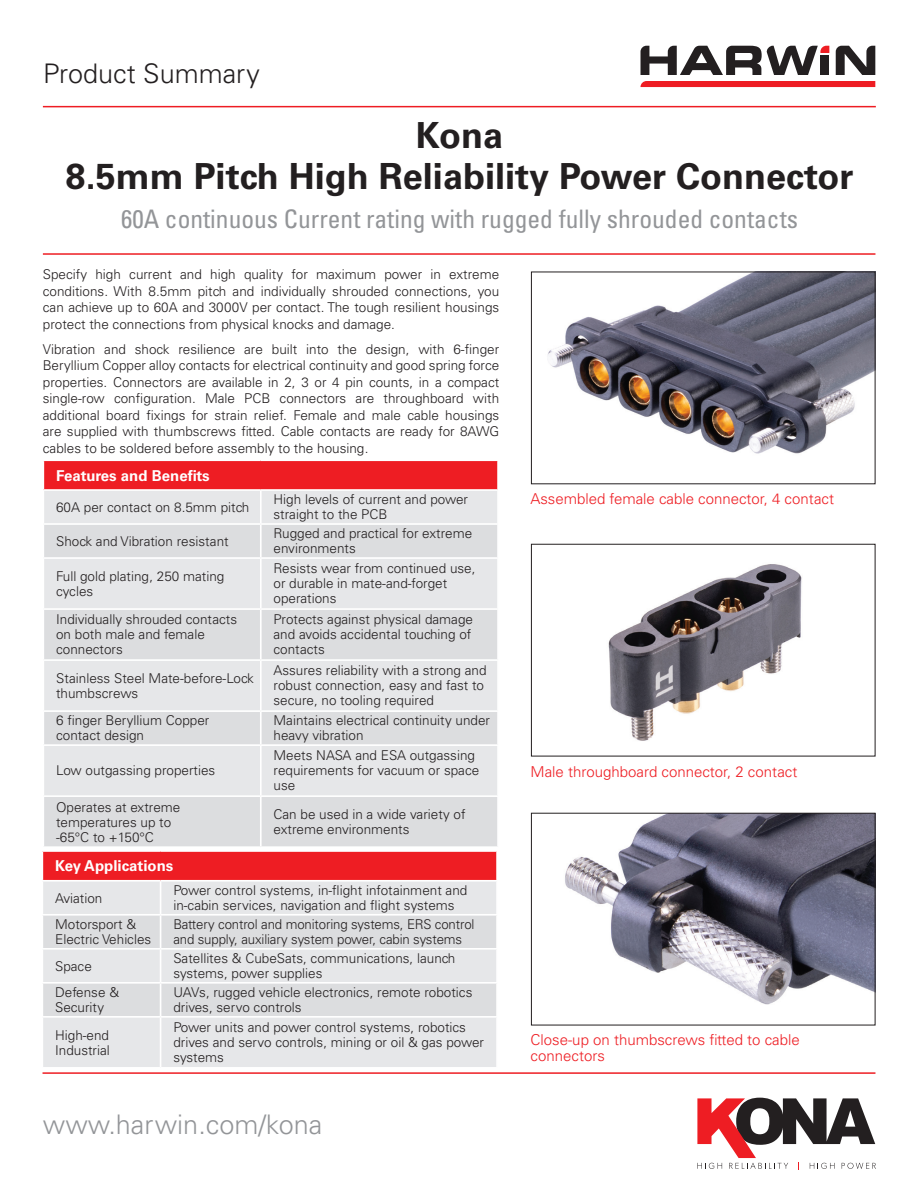
<style>
.page{position:relative;width:918px;height:1188px;background:#fff}
.page>*{position:absolute;margin:0;border:0;box-sizing:border-box;transform-origin:0 0}
.t1{font:700 36px/40.5px "Univers LT Std";color:#231f20;text-align:center}
.t2{font:300 27px "Univers LT Std";color:#939598}
.t3{font:300 27px "Univers LT Std";color:#231f20}
.t4{font:condensed 25.5px "Univers LT Std";color:#939598}
.t5{font:300 15px/16.5px "Univers LT Std";color:#ee1d23}
.t6{font:700 15px "Univers LT Std";color:#fff}
.t7{font:300 13.5px/15px "Univers LT Std";color:#231f20}
</style>
<div class="page">
<img style="left:548px;top:274px;width:325px;height:180px">
<div style="left:531px;top:272px;width:344px;height:212px;border:1px solid #231f20"></div>
<img style="left:608px;top:564px;width:194px;height:177px">
<div style="left:531px;top:544px;width:344px;height:212px;border:1px solid #231f20"></div>
<img style="left:565px;top:815px;width:308px;height:190px">
<div style="left:531px;top:813px;width:344px;height:212px;border:1px solid #231f20"></div>
<div style="left:42px;top:851px;width:455px;height:30px;background:#ee1d23"></div>
<div style="left:43px;top:882px;width:453px;height:185px;background:#e6e7e9"></div>
<svg style="left:43px;top:916px;width:453px;height:100px;fill:#dcdddf"></svg>
<hr style="left:42px;top:850px;width:119px;height:2px;background:#fff">
<svg style="left:42px;top:852px;width:1px;height:28px"></svg>
<hr style="left:161px;top:850px;width:337px;height:2px;background:#fff">
<hr style="left:496px;top:852px;width:2px;height:28px;background:#fff">
<hr style="left:42px;top:880px;width:119px;height:2px;background:#fff">
<hr style="left:161px;top:880px;width:337px;height:2px;background:#fff">
<hr style="left:160px;top:882px;width:1px;height:32px;background:#fff">
<hr style="left:42px;top:914px;width:119px;height:2px;background:#fff">
<hr style="left:161px;top:914px;width:337px;height:2px;background:#fff">
<hr style="left:160px;top:916px;width:1px;height:32px;background:#fff">
<hr style="left:42px;top:948px;width:119px;height:2px;background:#fff">
<hr style="left:161px;top:948px;width:337px;height:2px;background:#fff">
<hr style="left:160px;top:950px;width:1px;height:32px;background:#fff">
<hr style="left:42px;top:982px;width:119px;height:2px;background:#fff">
<hr style="left:161px;top:982px;width:337px;height:2px;background:#fff">
<hr style="left:160px;top:984px;width:1px;height:32px;background:#fff">
<hr style="left:42px;top:1016px;width:119px;height:2px;background:#fff">
<hr style="left:161px;top:1016px;width:337px;height:2px;background:#fff">
<hr style="left:160px;top:1018px;width:1px;height:49px;background:#fff">
<div style="left:43px;top:460px;width:455px;height:30px;background:#ee1d23"></div>
<div style="left:44px;top:491px;width:453px;height:32px;background:#e6e7e9"></div>
<svg style="left:44px;top:525px;width:453px;height:321px;fill:#dcdddf"></svg>
<hr style="left:43px;top:459px;width:218px;height:2px;background:#fff">
<svg style="left:43px;top:461px;width:1px;height:28px"></svg>
<hr style="left:261px;top:459px;width:238px;height:2px;background:#fff">
<hr style="left:497px;top:461px;width:2px;height:28px;background:#fff">
<hr style="left:43px;top:489px;width:218px;height:2px;background:#fff">
<hr style="left:261px;top:489px;width:238px;height:2px;background:#fff">
<hr style="left:260px;top:491px;width:2px;height:32px;background:#fff">
<hr style="left:260px;top:525px;width:2px;height:32px;background:#fff">
<hr style="left:43px;top:557px;width:218px;height:2px;background:#fff">
<hr style="left:261px;top:557px;width:238px;height:2px;background:#fff">
<hr style="left:260px;top:559px;width:2px;height:49px;background:#fff">
<hr style="left:43px;top:608px;width:218px;height:2px;background:#fff">
<hr style="left:261px;top:608px;width:238px;height:2px;background:#fff">
<hr style="left:260px;top:610px;width:2px;height:49px;background:#fff">
<hr style="left:43px;top:659px;width:218px;height:2px;background:#fff">
<hr style="left:261px;top:659px;width:238px;height:2px;background:#fff">
<hr style="left:260px;top:661px;width:2px;height:49px;background:#fff">
<hr style="left:43px;top:710px;width:218px;height:2px;background:#fff">
<hr style="left:261px;top:710px;width:238px;height:2px;background:#fff">
<hr style="left:260px;top:712px;width:2px;height:32px;background:#fff">
<hr style="left:43px;top:744px;width:218px;height:2px;background:#fff">
<hr style="left:261px;top:744px;width:238px;height:2px;background:#fff">
<hr style="left:260px;top:746px;width:2px;height:49px;background:#fff">
<hr style="left:43px;top:795px;width:218px;height:2px;background:#fff">
<hr style="left:261px;top:795px;width:238px;height:2px;background:#fff">
<hr style="left:260px;top:797px;width:2px;height:49px;background:#fff">
<hr style="left:43px;top:1072px;width:832px;height:2px;background:#ee1d23">
<hr style="left:43px;top:253px;width:832px;height:2px;background:#ee1d23">
<svg style="left:641px;top:81px;width:234px;height:6px"></svg>
<svg style="left:836px;top:46px;width:39px;height:29px"></svg>
<svg style="left:641px;top:46px;width:188px;height:29px"></svg>
<div style="left:820px;top:55px;width:9px;height:20px;background:#231f20"></div>
<hr style="left:43px;top:106px;width:833px;height:1px;background:#ee1d23">
<svg style="left:697px;top:1098px;width:179px;height:72px"></svg>
<h2 class="t3" style="left:43px;top:57px;width:218px">Product Summary</h2>
<h1 class="t1" style="left:66px;top:116px;width:789px">Kona<br>8.5mm Pitch High Reliability Power Connector</h1>
<h3 class="t4" style="left:121px;top:203px;width:679px">60A continuous Current rating with rugged fully shrouded contacts</h3>
<p class="t7" style="left:43px;top:266px;width:458px;line-height:16.5px;text-align:justify">Specify high current and high quality for maximum power in extreme conditions. With 8.5mm pitch and individually shrouded connections, you can achieve up to 60A and 3000V per contact. The tough resilient housings protect the connections from physical knocks and damage.</p>
<p class="t7" style="left:43px;top:341px;width:458px;line-height:16.5px;text-align:justify">Vibration and shock resilience are built into the design, with 6-finger Beryllium Copper alloy contacts for electrical continuity and good spring force properties. Connectors are available in 2, 3 or 4 pin counts, in a compact single-row configuration. Male PCB connectors are throughboard with additional board fixings for strain relief. Female and male cable housings are supplied with thumbscrews fitted. Cable contacts are ready for 8AWG cables to be soldered before assembly to the housing.</p>
<p class="t6" style="left:56px;top:466px;width:155px">Features and Benefits</p>
<p class="t7" style="left:56px;top:500px;width:195px">60A per contact on 8.5mm pitch</p>
<p class="t7" style="left:274px;top:492px;width:196px">High levels of current and power straight to the PCB</p>
<p class="t7" style="left:56px;top:534px;width:174px">Shock and Vibration resistant</p>
<p class="t7" style="left:274px;top:526px;width:200px">Rugged and practical for extreme environments</p>
<p class="t7" style="left:56px;top:569px;width:170px">Full gold plating, 250 mating cycles</p>
<p class="t7" style="left:274px;top:561px;width:204px">Resists wear from continued use, or durable in mate-and-forget operations</p>
<p class="t7" style="left:56px;top:612px;width:183px">Individually shrouded contacts on both male and female connectors</p>
<p class="t7" style="left:274px;top:612px;width:201px;text-align:justify">Protects against physical damage and avoids accidental touching of contacts</p>
<p class="t7" style="left:56px;top:671px;width:199px">Stainless Steel Mate-before-Lock thumbscrews</p>
<p class="t7" style="left:274px;top:663px;width:215px">Assures reliability with a strong and robust connection, easy and fast to secure, no tooling required</p>
<p class="t7" style="left:56px;top:713px;width:155px">6 finger Beryllium Copper contact design</p>
<p class="t7" style="left:274px;top:713px;width:218px">Maintains electrical continuity under heavy vibration</p>
<p class="t7" style="left:56px;top:763px;width:161px">Low outgassing properties</p>
<p class="t7" style="left:274px;top:748px;width:207px">Meets NASA and ESA outgassing requirements for vacuum or space use</p>
<p class="t7" style="left:56px;top:799px;width:126px">Operates at extreme temperatures up to -65°C to +150°C</p>
<p class="t7" style="left:274px;top:807px;width:194px">Can be used in a wide variety of extreme environments</p>
<p class="t6" style="left:55px;top:857px;width:120px">Key Applications</p>
<p class="t7" style="left:55px;top:890px;width:49px">Aviation</p>
<p class="t7" style="left:173px;top:883px;width:296px">Power control systems, in-flight infotainment and in-cabin services, navigation and flight systems</p>
<p class="t7" style="left:55px;top:917px;width:98px">Motorsport &amp;<br>Electric Vehicles</p>
<p class="t7" style="left:173px;top:917px;width:303px">Battery control and monitoring systems, ERS control and supply, auxiliary system power, cabin systems</p>
<p class="t7" style="left:55px;top:958px;width:38px">Space</p>
<p class="t7" style="left:173px;top:951px;width:284px">Satellites &amp; CubeSats, communications, launch systems, power supplies</p>
<p class="t7" style="left:55px;top:985px;width:65px">Defense &amp;<br>Security</p>
<p class="t7" style="left:173px;top:985px;width:301px">UAVs, rugged vehicle electronics, remote robotics drives, servo controls</p>
<p class="t7" style="left:55px;top:1027px;width:56px">High-end<br>Industrial</p>
<p class="t7" style="left:173px;top:1020px;width:312px">Power units and power control systems, robotics drives and servo controls, mining or oil &amp; gas power systems</p>
<h2 class="t2" style="left:43px;top:1108px;width:281px">www.harwin.com/kona</h2>
<p class="t5" style="left:531px;top:491px;width:305px">Assembled female cable connector, 4 contact</p>
<p class="t5" style="left:531px;top:763px;width:268px">Male throughboard connector, 2 contact</p>
<p class="t5" style="left:531px;top:1031px;width:271px">Close-up on thumbscrews fitted to cable connectors</p>
</div>
